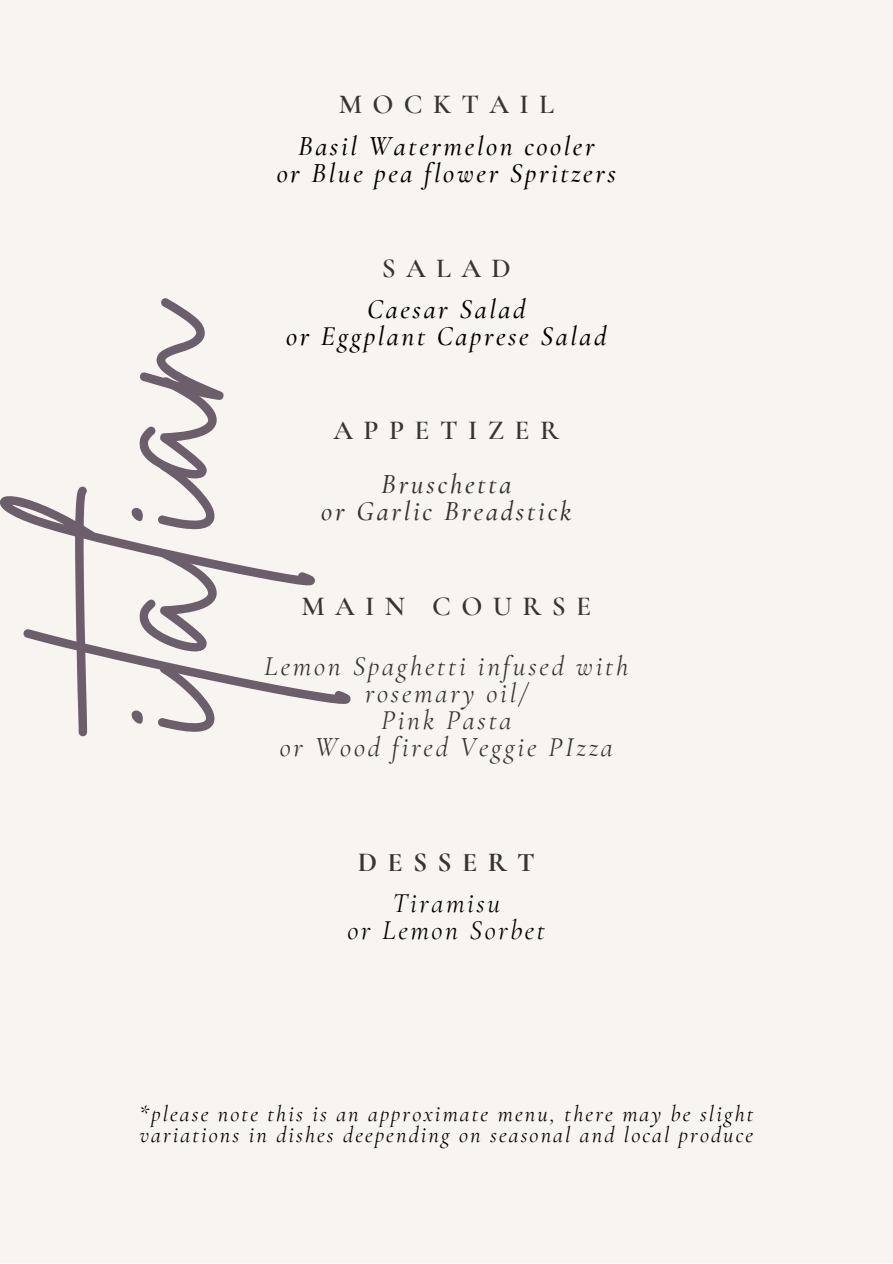
<style>
.page{position:relative;width:893px;height:1264px;background:#fff}
.page>*{position:absolute;margin:0;border:0;box-sizing:border-box;transform-origin:0 0}
.t1{font:222.6px "Brittany Signature";color:#6d5e6b}
.t2{font:italic 500 27.6px "Cormorant Garamond";letter-spacing:.095em;color:#000}
.t3{font:italic 27.6px/27px "Cormorant Garamond";letter-spacing:.1em;color:#373434;text-align:center}
.t4{font:600 27.6px "Cormorant Garamond";letter-spacing:.375em;color:#373434}
.t5{font:italic 500 27.6px "Cormorant Garamond";letter-spacing:.1em;color:#373434}
.t6{font:italic 27.6px "Cormorant Garamond";letter-spacing:.095em;color:#000}
.t7{font:700 27.6px "Cormorant Garamond";letter-spacing:.375em;color:#373434}
.t8{font:italic 22.5px/21.3px "Cormorant Garamond";letter-spacing:.095em;color:#000}
</style>
<div class="page">
<div style="left:0;top:0;width:892px;height:1262px;background:#f8f4ef"></div>
<p class="t4" style="left:339px;top:88px;width:217px">MOCKTAIL</p>
<p class="t2" style="left:298px;top:129px;width:298px">Basil Watermelon cooler</p>
<p class="t2" style="left:277px;top:156px;width:341px">or Blue pea flower Spritzers</p>
<p class="t4" style="left:382px;top:251px;width:130px">SALAD</p>
<p class="t2" style="left:367px;top:292px;width:160px">Caesar Salad</p>
<p class="t2" style="left:286px;top:319px;width:322px">or Eggplant Caprese Salad</p>
<p class="t1" style="left:0;top:731px;width:445px;rotate:-90deg">italian</p>
<p class="t4" style="left:333px;top:414px;width:227px">APPETIZER</p>
<p class="t5" style="left:381px;top:468px;width:132px">Bruschetta</p>
<p class="t5" style="left:321px;top:495px;width:251px">or Garlic Breadstick</p>
<p class="t4" style="left:301px;top:589px;width:291px">MAIN COURSE</p>
<p class="t3" style="left:264px;top:653px;width:365px">Lemon Spaghetti infused with rosemary oil/</p>
<p class="t3" style="left:381px;top:707px;width:132px">Pink Pasta</p>
<p class="t3" style="left:280px;top:734px;width:334px">or Wood fired Veggie PIzza</p>
<p class="t7" style="left:357px;top:845px;width:179px">DESSERT</p>
<p class="t6" style="left:392px;top:886px;width:109px">Tiramisu</p>
<p class="t6" style="left:347px;top:913px;width:199px">or Lemon Sorbet</p>
<p class="t8" style="left:139px;top:1103px;width:615px">*please note this is an approximate menu, there may be slight variations in dishes deepending on seasonal and local produce</p>
</div>
